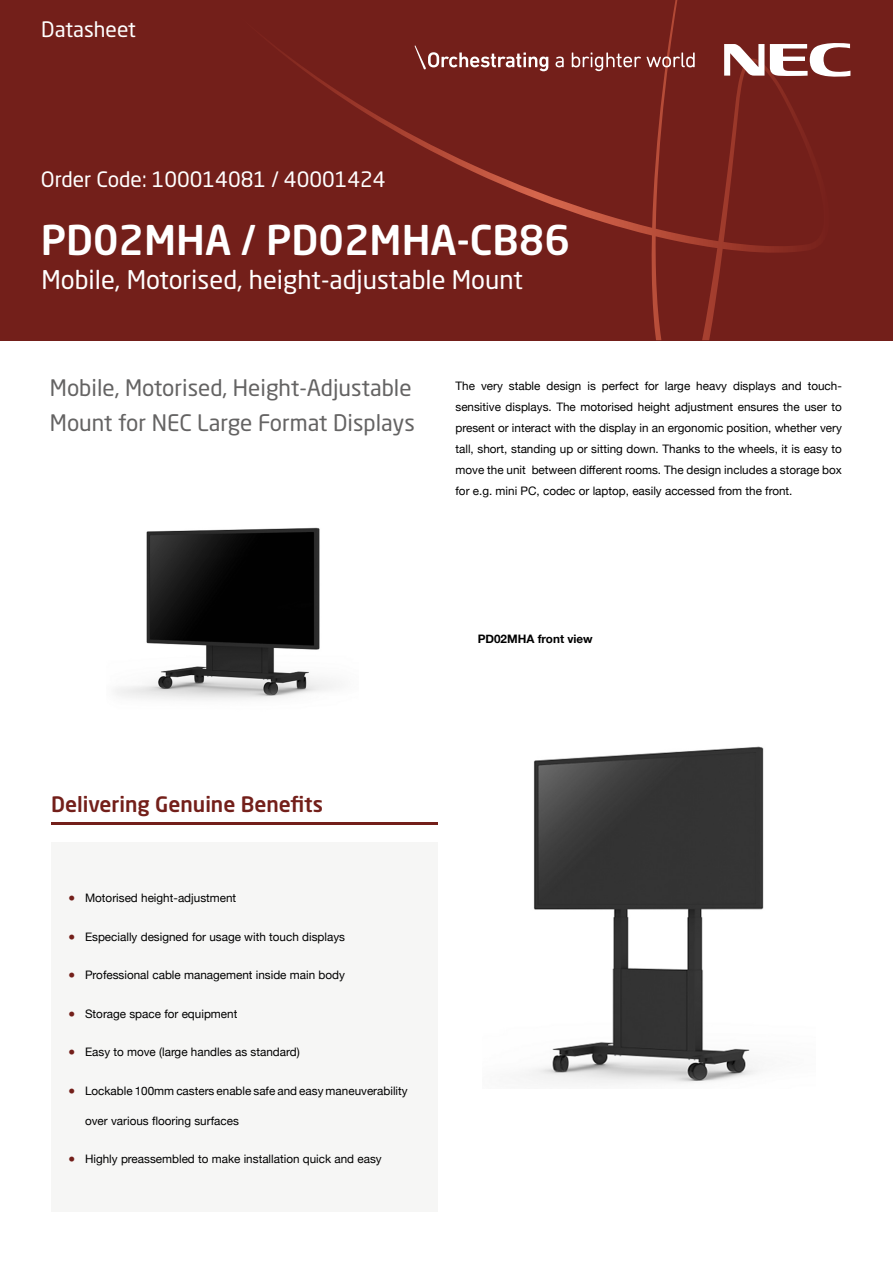
<style>
.page{position:relative;width:893px;height:1263px;background:#fff}
.page>*{position:absolute;margin:0;border:0;box-sizing:border-box;transform-origin:0 0}
.t1{font:500 40.5px "Neo Sans Pro";color:#fff}
.t2{font:25.5px "Neo Sans Pro";color:#fff}
.t3{font:22.5px/34.5px "Neo Sans Pro";color:#646363}
.t4{font:21px "Neo Sans Pro";color:#fff}
.t5{font:500 21px "Neo Sans Pro";color:#731f1a}
.t6{font:11.7px/21px "Helvetica Neue";color:#000;text-align:justify}
.t7{font:700 11.7px "Helvetica Neue";color:#000}
.s1{color:#731f1a}
</style>
<div class="page">
<div style="left:0;top:0;width:893px;height:340px;background:#731f1a"></div>
<svg style="left:271px;top:0;width:536px;height:340px"></svg>
<svg style="left:724px;top:44px;width:40px;height:32px"></svg>
<svg style="left:770px;top:43px;width:80px;height:34px"></svg>
<svg style="left:556px;top:57px;width:8px;height:10px"></svg>
<svg style="left:572px;top:53px;width:123px;height:18px"></svg>
<svg style="left:415px;top:45px;width:133px;height:26px"></svg>
<div style="left:51px;top:842px;width:386px;height:370px;background:#f6f6f5"></div>
<hr style="left:51px;top:822px;width:386px;height:3px;background:#731f1a">
<img style="left:115px;top:527px;width:221px;height:173px">
<img style="left:526px;top:746px;width:238px;height:338px">
<h3 class="t4" style="left:41px;top:17px;width:96px">Datasheet</h3>
<h3 class="t4" style="left:41px;top:166px;width:346px">Order Code: 100014081 / 40001424</h3>
<h1 class="t1" style="left:41px;top:214px;width:531px">PD02MHA / PD02MHA-CB86</h1>
<h2 class="t2" style="left:41px;top:264px;width:483px">Mobile, Motorised, height-adjustable Mount</h2>
<h3 class="t3" style="left:50px;top:370px;width:366px">Mobile, Motorised, Height-Adjustable<br>Mount for NEC Large Format Displays</h3>
<p class="t6" style="left:455px;top:376px;width:388px">The very stable design is perfect for large heavy displays and touch&shy;sensitive displays. The motorised height adjustment ensures the user to present or interact with the display in an ergonomic position, whether very tall, short, standing up or sitting down. Thanks to the wheels, it is easy to move the unit between different rooms. The design includes a storage box for e.g. mini PC, codec or laptop, easily accessed from the front.</p>
<p class="t7" style="left:478px;top:629px;width:117px">PD02MHA front view</p>
<h3 class="t5" style="left:51px;top:791px;width:274px">Delivering Genuine Benefits</h3>
<p class="t6" style="left:68px;top:888px;width:170px"><span class="s1">●</span> Motorised height-adjustment</p>
<p class="t6" style="left:68px;top:927px;width:279px"><span class="s1">●</span> Especially designed for usage with touch displays</p>
<p class="t6" style="left:68px;top:965px;width:278px"><span class="s1">●</span> Professional cable management inside main body</p>
<p class="t6" style="left:68px;top:1004px;width:171px"><span class="s1">●</span> Storage space for equipment</p>
<p class="t6" style="left:68px;top:1042px;width:233px"><span class="s1">●</span> Easy to move (large handles as standard)</p>
<p class="t6" style="left:68px;top:1081px;width:341px"><span class="s1">●</span> Lockable 100mm casters enable safe and easy maneuverability</p>
<p class="t6" style="left:85px;top:1111px;width:155px">over various flooring surfaces</p>
<p class="t6" style="left:68px;top:1149px;width:315px"><span class="s1">●</span> Highly preassembled to make installation quick and easy</p>
</div>
